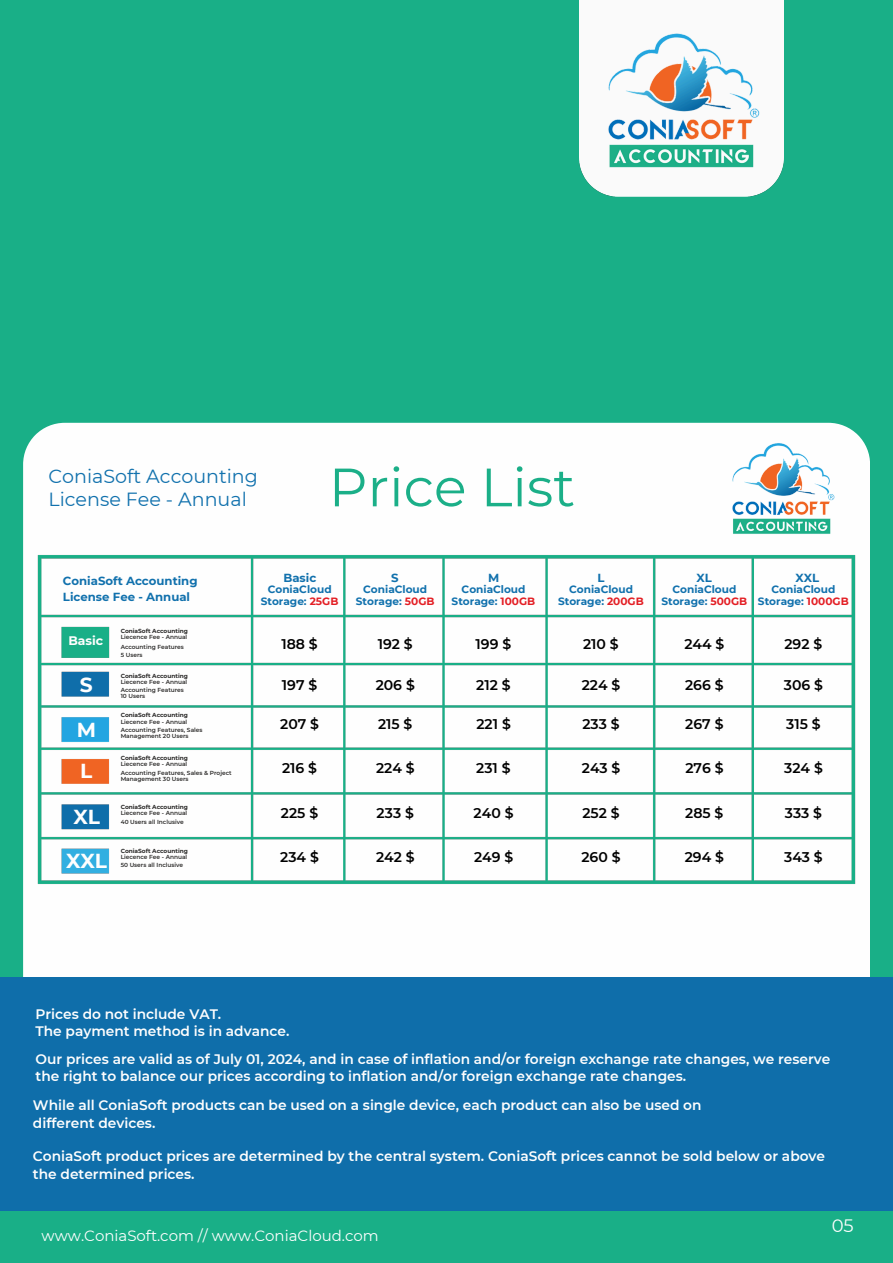
<style>
.page{position:relative;width:893px;height:1263px;background:#19af87}
.page>*{position:absolute;margin:0;border:0;box-sizing:border-box;transform-origin:0 0}
.t1{font:53.93px "Montserrat";color:#1baf88}
.t2{font:700 20.25px/41.2px "Montserrat";color:#fefefe}
.t3{font:19.05px/23.1px "Montserrat";color:#1171ad}
.t4{font:17.92px "Montserrat";color:#fefefe}
.t5{font:15px "Montserrat";color:#fefefe}
.t6{font:600 14.02px "Montserrat";color:#000}
.t7{font:600 13.73px/17.4px "Montserrat";color:#fefefe}
.t8{font:700 12.38px "Montserrat";color:#fefefe}
.t9{font:700 11.7px/15.8px "Montserrat";color:#1171ad}
.t10{font:700 10.5px "Montserrat";color:#1171ad}
.t11{font:700 5.85px/6.1px "Montserrat";color:#2b2a29}
.t12{font:600 5.85px "Montserrat";color:#2b2a29}
.s1{color:#e31e24}
.s2{font-weight:600}
</style>
<div class="page">
<svg style="left:23px;top:423px;width:847px;height:555px"></svg>
<img style="left:33px;top:549px;width:827px;height:341px">
<div style="left:0;top:978px;width:893px;height:232px;background:#0f6eaa"></div>
<img style="left:579px;top:0;width:204px;height:196px">
<img style="left:531px;top:10px;width:305px;height:178px">
<img style="left:681px;top:428px;width:205px;height:119px">
<p class="t3" style="left:49px;top:464px;width:211px">ConiaSoft Accounting<br>License Fee - Annual</p>
<h4 class="t1" style="left:329px;top:454px;width:248px">Price List</h4>
<h4 class="t9" style="left:63px;top:573px;width:136px">ConiaSoft Accounting<br>License Fee - Annual</h4>
<h4 class="t9" style="left:283px;top:570px;width:34px">Basic</h4>
<h4 class="t9" style="left:696px;top:570px;width:17px">XL</h4>
<h4 class="t9" style="left:795px;top:570px;width:25px">XXL</h4>
<h4 class="t9" style="left:391px;top:570px;width:9px">S</h4>
<h4 class="t10" style="left:363px;top:583px;width:65px">ConiaCloud</h4>
<h2 class="t10" style="left:356px;top:594px;width:80px">Storage: <span class="s1">50GB</span></h2>
<p class="t9" style="left:488px;top:570px;width:13px">M</p>
<p class="t10" style="left:461px;top:583px;width:65px">ConiaCloud</p>
<p class="t10" style="left:451px;top:594px;width:85px">Storage: <span class="s1">100GB</span></p>
<p class="t9" style="left:597px;top:570px;width:9px">L</p>
<h4 class="t10" style="left:569px;top:583px;width:65px">ConiaCloud</h4>
<h4 class="t10" style="left:558px;top:594px;width:87px">Storage: <span class="s1">200GB</span></h4>
<h4 class="t10" style="left:268px;top:583px;width:65px">ConiaCloud</h4>
<h4 class="t10" style="left:261px;top:594px;width:79px">Storage: <span class="s1">25GB</span></h4>
<h4 class="t10" style="left:672px;top:583px;width:65px">ConiaCloud</h4>
<h4 class="t10" style="left:771px;top:583px;width:65px">ConiaCloud</h4>
<h4 class="t10" style="left:661px;top:594px;width:87px">Storage: <span class="s1">500GB</span></h4>
<h4 class="t10" style="left:758px;top:594px;width:92px">Storage: <span class="s1">1000GB</span></h4>
<h4 class="t8" style="left:68px;top:633px;width:36px">Basic</h4>
<h4 class="t2" style="left:80px;top:664px;width:14px">S</h4>
<h4 class="t2" style="left:77px;top:709px;width:21px">M<br>L</h4>
<h4 class="t2" style="left:66px;top:795px;width:43px;line-height:43.9px;text-align:center">XL<br>XXL</h4>
<p class="t11" style="left:121px;top:628px;width:69px">ConiaSoft Accounting<br><span class="s2">Liecence Fee - Annual</span></p>
<p class="t12" style="left:121px;top:643px;width:65px">Accounting Features</p>
<p class="t12" style="left:121px;top:651px;width:23px">5 Users</p>
<p class="t11" style="left:121px;top:673px;width:69px">ConiaSoft Accounting<br><span class="s2">Liecence Fee - Annual</span></p>
<p class="t12" style="left:121px;top:686px;width:65px">Accounting Features</p>
<p class="t12" style="left:121px;top:692px;width:26px">10 Users</p>
<h4 class="t11" style="left:121px;top:712px;width:69px">ConiaSoft Accounting<br><span class="s2">Liecence Fee - Annual</span></h4>
<h4 class="t12" style="left:121px;top:726px;width:83px">Accounting Features, Sales</h4>
<h4 class="t12" style="left:121px;top:732px;width:69px">Management 20 Users</h4>
<h4 class="t11" style="left:121px;top:755px;width:69px">ConiaSoft Accounting<br><span class="s2">Liecence Fee - Annual</span></h4>
<h4 class="t12" style="left:121px;top:769px;width:112px">Accounting Features, Sales &amp; Project</h4>
<h4 class="t12" style="left:121px;top:775px;width:69px">Management 30 Users</h4>
<h4 class="t11" style="left:121px;top:804px;width:69px">ConiaSoft Accounting<br><span class="s2">Liecence Fee - Annual</span></h4>
<h4 class="t12" style="left:121px;top:818px;width:65px">40 Users all Inclusive</h4>
<h4 class="t11" style="left:121px;top:847px;width:69px">ConiaSoft Accounting<br><span class="s2">Liecence Fee - Annual</span></h4>
<h4 class="t12" style="left:121px;top:861px;width:64px">50 Users all Inclusive</h4>
<p class="t6" style="left:281px;top:636px;width:38px">188 $</p>
<p class="t6" style="left:282px;top:676px;width:37px">197 $</p>
<p class="t6" style="left:280px;top:715px;width:40px">207 $</p>
<p class="t6" style="left:282px;top:759px;width:37px">216 $</p>
<h3 class="t6" style="left:281px;top:804px;width:39px">225 $</h3>
<h1 class="t6" style="left:280px;top:849px;width:40px">234 $</h1>
<p class="t6" style="left:378px;top:636px;width:37px">192 $</p>
<p class="t6" style="left:376px;top:676px;width:41px">206 $</p>
<p class="t6" style="left:378px;top:715px;width:36px">215 $</p>
<p class="t6" style="left:376px;top:759px;width:40px">224 $</p>
<p class="t6" style="left:377px;top:804px;width:39px">233 $</p>
<p class="t6" style="left:376px;top:849px;width:40px">242 $</p>
<p class="t6" style="left:475px;top:636px;width:37px">199 $</p>
<p class="t6" style="left:476px;top:676px;width:36px">212 $</p>
<p class="t6" style="left:476px;top:715px;width:36px">221 $</p>
<p class="t6" style="left:476px;top:759px;width:36px">231 $</p>
<h6 class="t6" style="left:583px;top:636px;width:37px">210 $</h6>
<p class="t6" style="left:582px;top:676px;width:40px">224 $</p>
<p class="t6" style="left:582px;top:715px;width:39px">233 $</p>
<p class="t6" style="left:582px;top:759px;width:40px">243 $</p>
<h6 class="t6" style="left:473px;top:804px;width:41px">240 $</h6>
<p class="t6" style="left:582px;top:804px;width:39px">252 $</p>
<p class="t6" style="left:474px;top:849px;width:41px">249 $</p>
<p class="t6" style="left:581px;top:849px;width:41px">260 $</p>
<h4 class="t6" style="left:684px;top:636px;width:41px">244 $</h4>
<h4 class="t6" style="left:685px;top:676px;width:40px">266 $</h4>
<h4 class="t6" style="left:685px;top:715px;width:40px">267 $</h4>
<p class="t6" style="left:685px;top:759px;width:40px">276 $</p>
<p class="t6" style="left:685px;top:804px;width:40px">285 $</p>
<p class="t6" style="left:684px;top:849px;width:41px">294 $</p>
<h2 class="t6" style="left:784px;top:636px;width:39px">292 $</h2>
<p class="t6" style="left:784px;top:676px;width:41px">306 $</p>
<p class="t6" style="left:786px;top:715px;width:36px">315 $</p>
<h4 class="t6" style="left:784px;top:759px;width:40px">324 $</h4>
<h4 class="t6" style="left:785px;top:804px;width:39px">333 $</h4>
<h4 class="t6" style="left:784px;top:849px;width:40px">343 $</h4>
<p class="t7" style="left:36px;top:1005px;width:255px">Prices do not include VAT.<br>The payment method is in advance.</p>
<p class="t7" style="left:36px;top:1050px;width:796px">Our prices are valid as of July 01, 2024, and in case of inflation and/or foreign exchange rate changes, we reserve the right to balance our prices according to inflation and/or foreign exchange rate changes.</p>
<h4 class="t7" style="left:33px;top:1097px;width:670px">While all ConiaSoft products can be used on a single device, each product can also be used on different devices.</h4>
<h4 class="t7" style="left:33px;top:1147px;width:793px">ConiaSoft product prices are determined by the central system. ConiaSoft prices cannot be sold below or above the determined prices.</h4>
<h4 class="t5" style="left:42px;top:1226px;width:339px">www.ConiaSoft.com // www.ConiaCloud.com</h4>
<h5 class="t4" style="left:831px;top:1214px;width:24px">05</h5>
</div>
